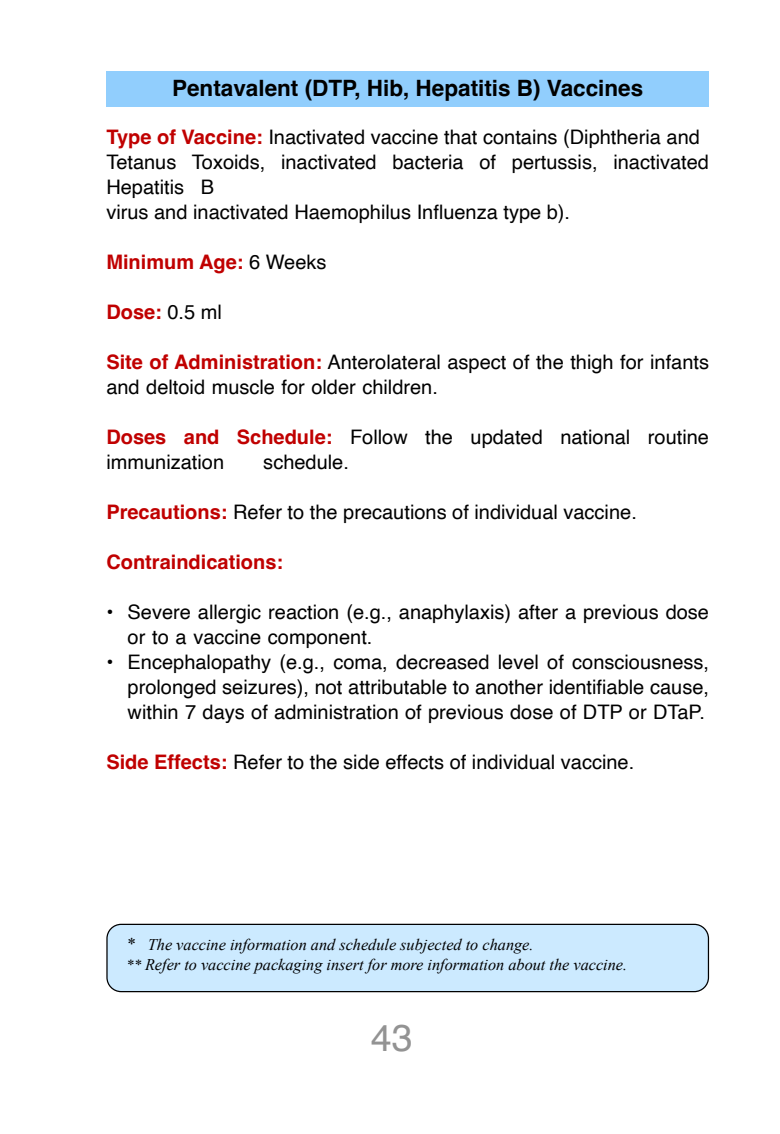
<style>
.page{position:relative;width:780px;height:1134px;background:#fff}
.page>*{position:absolute;margin:0;border:0;box-sizing:border-box;transform-origin:0 0}
.t1{font:37.5px "Helvetica";color:#939393}
.t2{font:700 22.5px "Helvetica";color:#000}
.t3{font:20px/25px "Helvetica";color:#000}
.t4{font:700 20px "Helvetica";color:#c00000}
.t5{font:italic 16.25px/20px "Times New Roman";color:#000}
.s1{font-weight:700;color:#c00000}
.s2{font-weight:400;color:#000}
.s3{font-size:17.5px}
.s4{font-size:15px}
</style>
<div class="page">
<div style="left:106px;top:71px;width:603px;height:35px;background:#91cefd"></div>
<div style="left:107px;top:924px;width:601px;height:68px;background:#cceaff;border-radius:14px"></div>
<div style="left:106px;top:924px;width:603px;height:68px;border:1px solid #000;border-radius:14px"></div>
<p class="t2" style="left:172px;top:74px;width:472px">Pentavalent (DTP, Hib, Hepatitis B) Vaccines</p>
<p class="t3" style="left:106px;top:125px;width:604px"><span class="s1">Type of Vaccine:</span> Inactivated vaccine that contains (Diphtheria and Tetanus Toxoids, inactivated bacteria of pertussis, inactivated Hepatitis B<br>virus and inactivated Haemophilus Influenza type b).</p>
<p class="t4" style="left:106px;top:250px;width:222px">Minimum Age: <span class="s2">6 Weeks</span></p>
<p class="t4" style="left:106px;top:300px;width:117px">Dose: <span class="s2">0.5 ml</span></p>
<p class="t3" style="left:106px;top:350px;width:604px"><span class="s1">Site of Administration:</span> Anterolateral aspect of the thigh for infants and deltoid muscle for older children.</p>
<p class="t3" style="left:106px;top:425px;width:604px"><span class="s1">Doses and Schedule:</span> Follow the updated national routine immunization</p>
<p class="t3" style="left:263px;top:450px;width:87px">schedule.</p>
<p class="t3" style="left:106px;top:500px;width:532px"><span class="s1">Precautions:</span> Refer to the precautions of individual vaccine.</p>
<p class="t4" style="left:106px;top:550px;width:178px">Contraindications:</p>
<p class="t3" style="left:128px;top:600px;width:583px;text-indent:-21px">• Severe allergic reaction (e.g., anaphylaxis) after a previous dose or to a vaccine component.</p>
<p class="t3" style="left:128px;top:650px;width:583px;text-align:justify;text-indent:-21px">• Encephalopathy (e.g., coma, decreased level of consciousness, prolonged seizures), not attributable to another identifiable cause, within 7 days of administration of previous dose of DTP or DTaP.</p>
<p class="t3" style="left:106px;top:750px;width:529px"><span class="s1">Side Effects:</span> Refer to the side effects of individual vaccine.</p>
<p class="t5" style="left:126px;top:934px;width:502px"><span class="s3">*</span> The vaccine information and schedule subjected to change.<br><span class="s4">**</span> Refer to vaccine packaging insert for more information about the vaccine.</p>
<h1 class="t1" style="left:371px;top:1009px;width:43px">43</h1>
</div>
